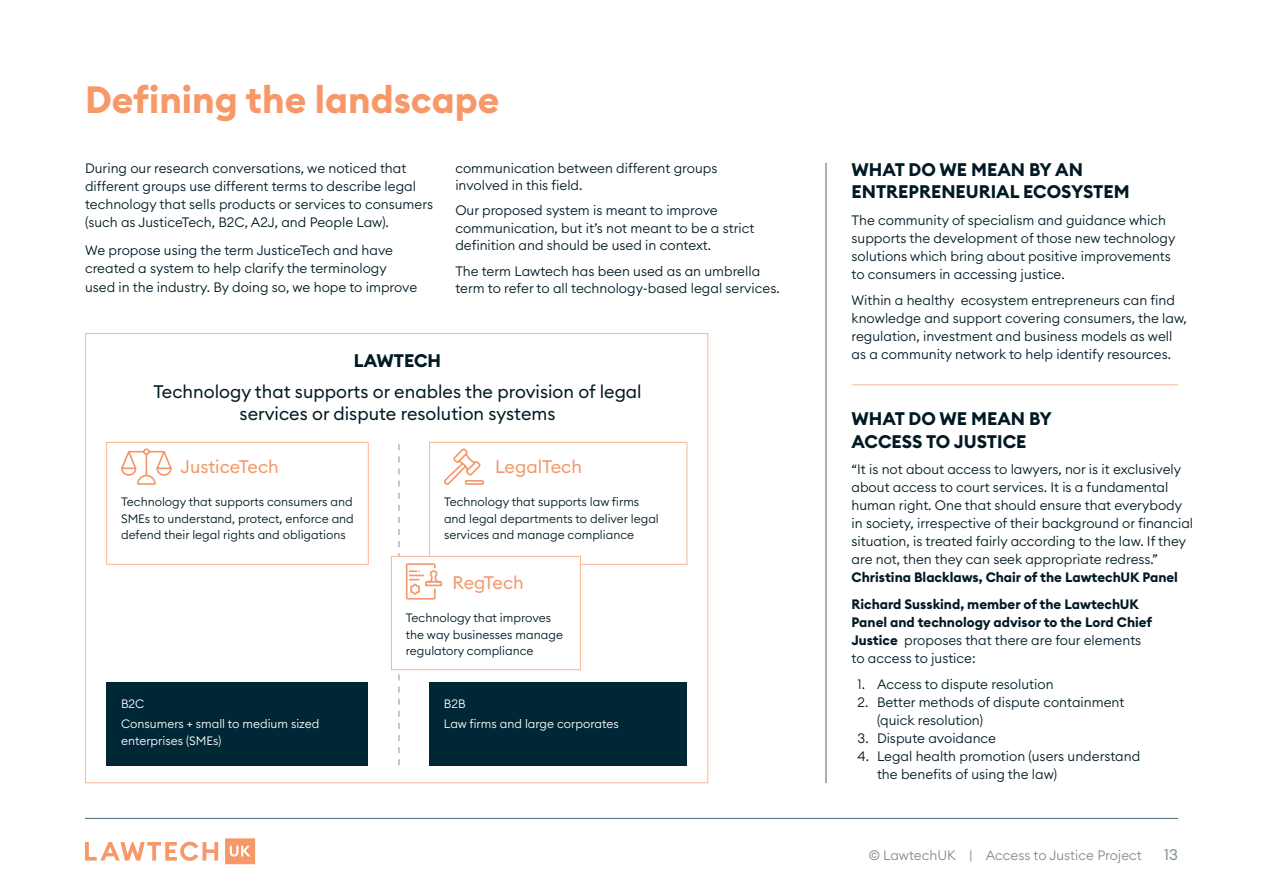
<style>
.page{position:relative;width:1263px;height:893px;background:#fff}
.page>*{position:absolute;margin:0;border:0;box-sizing:border-box;transform-origin:0 0}
.t1{font:700 37.5px "Euclid Circular B";color:#f79869}
.t2{font:18px/22.5px "Euclid Circular B";color:#001a24;text-align:center}
.t3{font:700 18px/22.5px "Euclid Circular B";color:#001a24}
.t4{font:18px "Euclid Circular B";color:#f3986b}
.t5{font:15.15px "Euclid Circular B";color:#80939b}
.t6{font:300 13.5px/18px "Euclid Circular B";color:#001a24}
.t7{font:700 13.5px/26.5px "Euclid Circular B";color:#001a24}
.t8{font:300 13.5px "Euclid Circular B";color:#808d92}
.t9{font:300 12px/16.5px "Euclid Circular B";color:#001a24}
.t10{font:300 12px/20.7px "Euclid Circular B";color:#fff}
.s1{font-weight:700}
</style>
<div class="page">
<hr style="left:85px;top:818px;width:1093px;height:1px;background:#4d6872">
<svg style="left:225px;top:838px;width:30px;height:26px"></svg>
<svg style="left:85px;top:842px;width:133px;height:19px"></svg>
<hr style="left:826px;top:163px;width:1px;height:620px;background:#4d6872">
<hr style="left:851px;top:384px;width:327px;height:1px;background:#f9b796">
<div style="left:106px;top:442px;width:263px;height:123px;border:1px solid #f9b796"></div>
<div style="left:107px;top:682px;width:261px;height:83px;background:#002736"></div>
<div style="left:430px;top:682px;width:257px;height:83px;background:#002736"></div>
<div style="left:429px;top:442px;width:258px;height:123px;border:1px solid #f9b796"></div>
<div style="left:391px;top:556px;width:190px;height:114px;background:#fff;border:1px solid #f9b796"></div>
<svg style="left:121px;top:448px;width:51px;height:37px"></svg>
<svg style="left:399px;top:444px;width:86px;height:321px"></svg>
<h1 class="t1" style="left:85px;top:75px;width:416px">Defining the landscape</h1>
<p class="t6" style="left:85px;top:158px;width:350px">During our research conversations, we noticed that different groups use different terms to describe legal technology that sells products or services to consumers (such as JusticeTech, B2C, A2J, and People Law).</p>
<p class="t6" style="left:85px;top:241px;width:334px">We propose using the term JusticeTech and have created a system to help clarify the terminology used in the industry. By doing so, we hope to improve</p>
<p class="t6" style="left:455px;top:159px;width:264px;line-height:17.5px">communication between different groups involved in this field.</p>
<p class="t6" style="left:455px;top:201px;width:301px;line-height:17.5px">Our proposed system is meant to improve communication, but it’s not meant to be a strict definition and should be used in context.</p>
<p class="t6" style="left:455px;top:262px;width:326px;line-height:17.5px">The term Lawtech has been used as an umbrella term to refer to all technology-based legal services.</p>
<h2 class="t3" style="left:354px;top:349px;width:89px">LAWTECH</h2>
<h2 class="t2" style="left:153px;top:380px;width:490px">Technology that supports or enables the provision of legal services or dispute resolution systems</h2>
<h2 class="t4" style="left:181px;top:455px;width:100px">JusticeTech</h2>
<p class="t9" style="left:121px;top:493px;width:234px;text-align:justify">Technology that supports consumers and SMEs to understand, protect, enforce and defend their legal rights and obligations</p>
<p class="t10" style="left:121px;top:693px;width:200px">B2C<br>Consumers + small to medium sized</p>
<p class="t10" style="left:121px;top:730px;width:102px">enterprises (SMEs)</p>
<h2 class="t4" style="left:495px;top:455px;width:89px">LegalTech</h2>
<p class="t9" style="left:444px;top:493px;width:216px">Technology that supports law firms and legal departments to deliver legal services and manage compliance</p>
<h2 class="t4" style="left:453px;top:571px;width:73px">RegTech</h2>
<p class="t9" style="left:406px;top:609px;width:159px">Technology that improves the way businesses manage regulatory compliance</p>
<p class="t10" style="left:444px;top:693px;width:176px">B2B<br>Law firms and large corporates</p>
<h2 class="t3" style="left:851px;top:158px;width:280px">WHAT DO WE MEAN BY AN<br>ENTREPRENEURIAL ECOSYSTEM</h2>
<p class="t6" style="left:851px;top:211px;width:325px">The community of specialism and guidance which supports the development of those new technology solutions which bring about positive improvements to consumers in accessing justice.</p>
<p class="t6" style="left:851px;top:291px;width:337px">Within a healthy ecosystem entrepreneurs can find knowledge and support covering consumers, the law, regulation, investment and business models as well as a community network to help identify resources.</p>
<h2 class="t3" style="left:851px;top:408px;width:202px">WHAT DO WE MEAN BY<br>ACCESS TO JUSTICE</h2>
<p class="t6" style="left:851px;top:460px;width:343px">“It is not about access to lawyers, nor is it exclusively about access to court services. It is a fundamental human right. One that should ensure that everybody in society, irrespective of their background or financial situation, is treated fairly according to the law. If they are not, then they can seek appropriate redress.”</p>
<p class="t7" style="left:851px;top:564px;width:328px">Christina Blacklaws, Chair of the LawtechUK Panel<br>Richard Susskind, member of the LawtechUK</p>
<p class="t6" style="left:851px;top:613px;width:302px"><span class="s1">Panel and technology advisor to the Lord Chief<br>Justice</span> proposes that there are four elements to access to justice:</p>
<p class="t6" style="left:857px;top:675px;width:198px">1. Access to dispute resolution</p>
<p class="t6" style="left:877px;top:693px;width:249px;text-indent:-19px">2. Better methods of dispute containment (quick resolution)</p>
<p class="t6" style="left:857px;top:729px;width:140px">3. Dispute avoidance</p>
<p class="t6" style="left:877px;top:747px;width:265px;text-indent:-19px">4. Legal health promotion (users understand the benefits of using the law)</p>
<p class="t8" style="left:869px;top:847px;width:275px">© LawtechUK | Access to Justice Project</p>
<p class="t5" style="left:1164px;top:845px;width:15px">13</p>
</div>
